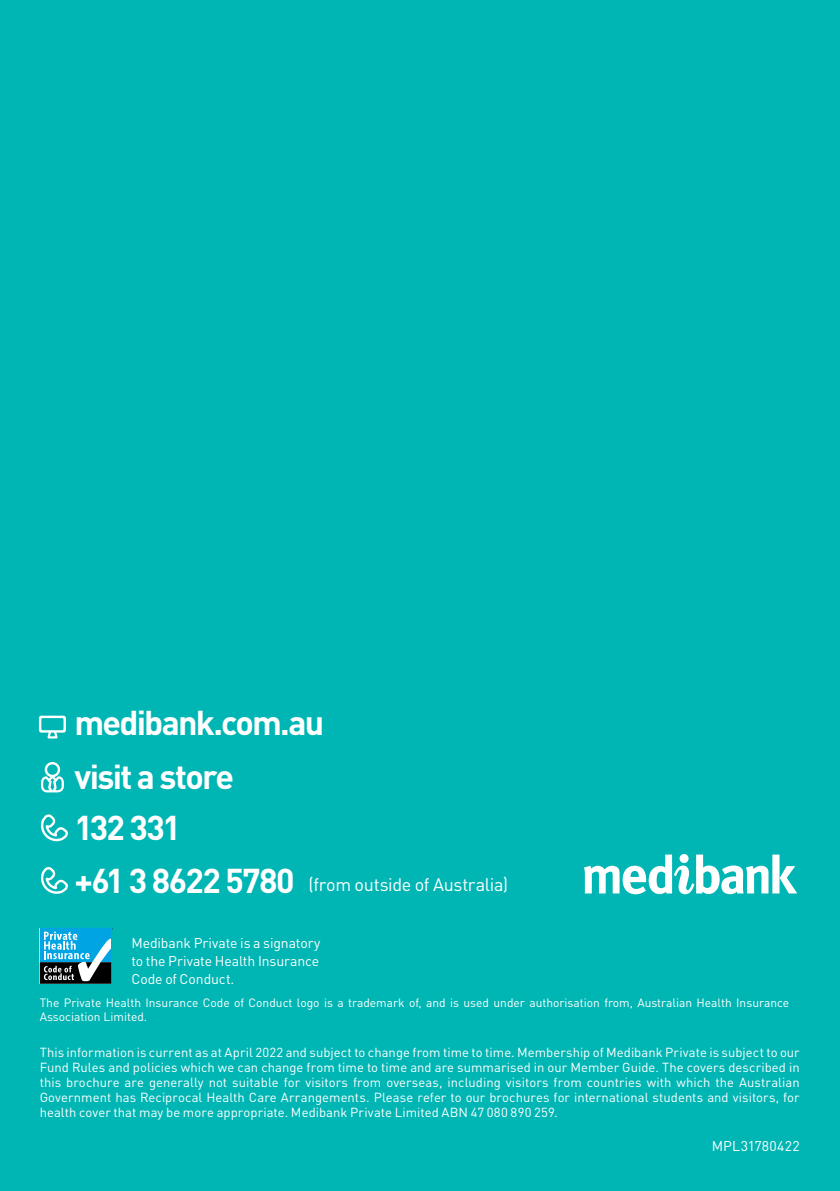
<style>
.page{position:relative;width:840px;height:1191px;background:#fff}
.page>*{position:absolute;margin:0;border:0;box-sizing:border-box;transform-origin:0 0}
.t1{font:700 34px/52px "DINOT";letter-spacing:-.055em;color:#fff}
.t2{font:18px "DINOT";letter-spacing:-.02em;color:#fff}
.t3{font:14px/18px "DINOT";letter-spacing:-.01em;color:#fff;text-align:justify}
.t4{font:14px "DINOT";letter-spacing:.015em;color:#fff}
.t5{font:13px/15px "DINOT";letter-spacing:.005em;color:#fff;text-align:justify}
.t6{font:12px/14px "DINOT";color:#fff}
</style>
<div class="page">
<div style="left:0;top:0;width:839px;height:1191px;background:#00b6b4"></div>
<svg style="left:584px;top:854px;width:212px;height:40px"></svg>
<svg style="left:41px;top:762px;width:23px;height:30px"></svg>
<svg style="left:41px;top:814px;width:27px;height:27px"></svg>
<svg style="left:41px;top:867px;width:27px;height:26px"></svg>
<svg style="left:39px;top:715px;width:27px;height:23px"></svg>
<svg style="left:40px;top:928px;width:71px;height:55px;background:#428fac"></svg>
<h1 class="t1" style="left:74px;top:695px;width:251px">medibank.com.au</h1>
<h1 class="t1" style="left:74px;top:749px;width:221px">visit a store<br>132 331<br>+61 3 8622 5780</h1>
<h2 class="t2" style="left:308px;top:873px;width:201px">(from outside of Australia)</h2>
<p class="t3" style="left:131px;top:933px;width:190px">Medibank Private is a signatory to the Private Health Insurance Code of Conduct.</p>
<p class="t6" style="left:40px;top:995px;width:750px">The Private Health Insurance Code of Conduct logo is a trademark of, and is used under authorisation from, Australian Health Insurance<br>Association Limited.</p>
<p class="t5" style="left:40px;top:1044px;width:761px">This information is current as at April 2022 and subject to change from time to time. Membership of Medibank Private is subject to our Fund Rules and policies which we can change from time to time and are summarised in our Member Guide. The covers described in this brochure are generally not suitable for visitors from overseas, including visitors from countries with which the Australian Government has Reciprocal Health Care Arrangements. Please refer to our brochures for international students and visitors, for health cover that may be more appropriate. Medibank Private Limited ABN 47 080 890 259.</p>
<p class="t4" style="left:711px;top:1137px;width:89px">MPL31780422</p>
</div>
